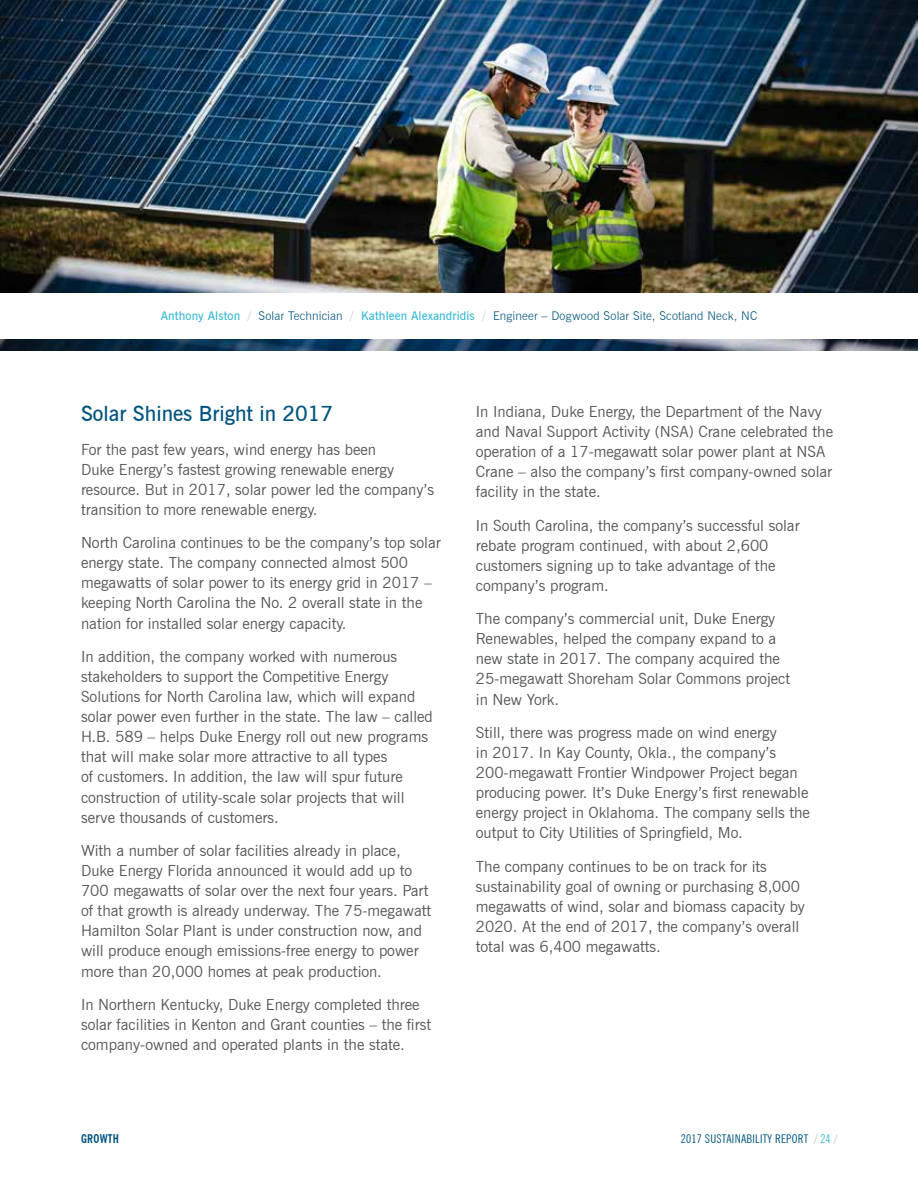
<style>
.page{position:relative;width:918px;height:1188px;background:#fff}
.page>*{position:absolute;margin:0;border:0;box-sizing:border-box;transform-origin:0 0}
.t1{font:600 21px "News Gothic BT";color:#00547e}
.t2{font:15.3px/20.1px "News Gothic BT";color:#545555}
.t3{font:300 12px "News Gothic BT";letter-spacing:.01em;color:#00547e}
.t4{font:condensed 12px "News Gothic BT";letter-spacing:.02em;color:#00547e}
.t5{font:700 condensed 12px "News Gothic BT";letter-spacing:.02em;color:#00547e}
.s1{font-weight:600;color:#38bad6}
.s2{color:#c0c1c2}
.s3{color:#38bad6}
</style>
<div class="page">
<img style="left:0;top:0;width:918px;height:351px">
<div style="left:0;top:293px;width:918px;height:45px;background:#fff"></div>
<p class="t3" style="left:161px;top:309px;width:598px"><span class="s1">Anthony Alston</span> <span class="s2">/</span> Solar Technician <span class="s2">/</span> <span class="s1">Kathleen Alexandridis</span> <span class="s2">/</span> Engineer – Dogwood Solar Site, Scotland Neck, NC</p>
<h1 class="t1" style="left:81px;top:401px;width:254px">Solar Shines Bright in 2017</h1>
<p class="t2" style="left:81px;top:439px;width:355px">For the past few years, wind energy has been<br>Duke Energy’s fastest growing renewable energy resource. But in 2017, solar power led the company’s transition to more renewable energy.</p>
<p class="t2" style="left:81px;top:533px;width:361px">North Carolina continues to be the company’s top solar energy state. The company connected almost 500 megawatts of solar power to its energy grid in 2017 – keeping North Carolina the No. 2 overall state in the nation for installed solar energy capacity.</p>
<p class="t2" style="left:81px;top:647px;width:353px">In addition, the company worked with numerous stakeholders to support the Competitive Energy Solutions for North Carolina law, which will expand solar power even further in the state. The law – called H.B. 589 – helps Duke Energy roll out new programs that will make solar more attractive to all types<br>of customers. In addition, the law will spur future construction of utility-scale solar projects that will serve thousands of customers.</p>
<p class="t2" style="left:81px;top:841px;width:352px">With a number of solar facilities already in place, Duke Energy Florida announced it would add up to 700 megawatts of solar over the next four years. Part of that growth is already underway. The 75-megawatt Hamilton Solar Plant is under construction now, and will produce enough emissions-free energy to power more than 20,000 homes at peak production.</p>
<p class="t2" style="left:81px;top:995px;width:352px">In Northern Kentucky, Duke Energy completed three solar facilities in Kenton and Grant counties – the first company-owned and operated plants in the state.</p>
<p class="t2" style="left:476px;top:401px;width:359px">In Indiana, Duke Energy, the Department of the Navy and Naval Support Activity (NSA) Crane celebrated the operation of a 17-megawatt solar power plant at NSA Crane – also the company’s first company-owned solar facility in the state.</p>
<p class="t2" style="left:476px;top:515px;width:325px">In South Carolina, the company’s successful solar rebate program continued, with about 2,600 customers signing up to take advantage of the company’s program.</p>
<p class="t2" style="left:476px;top:609px;width:316px">The company’s commercial unit, Duke Energy Renewables, helped the company expand to a new state in 2017. The company acquired the 25-megawatt Shoreham Solar Commons project in New York.</p>
<p class="t2" style="left:476px;top:723px;width:336px">Still, there was progress made on wind energy<br>in 2017. In Kay County, Okla., the company’s 200-megawatt Frontier Windpower Project began producing power. It’s Duke Energy’s first renewable energy project in Oklahoma. The company sells the output to City Utilities of Springfield, Mo.</p>
<p class="t2" style="left:476px;top:856px;width:331px">The company continues to be on track for its sustainability goal of owning or purchasing 8,000 megawatts of wind, solar and biomass capacity by 2020. At the end of 2017, the company’s overall total was 6,400 megawatts.</p>
<p class="t5" style="left:81px;top:1131px;width:40px">GROWTH</p>
<p class="t4" style="left:681px;top:1132px;width:158px">2017 SUSTAINABILITY REPORT <span class="s2">/</span> <span class="s3">24</span> <span class="s2">/</span></p>
</div>
